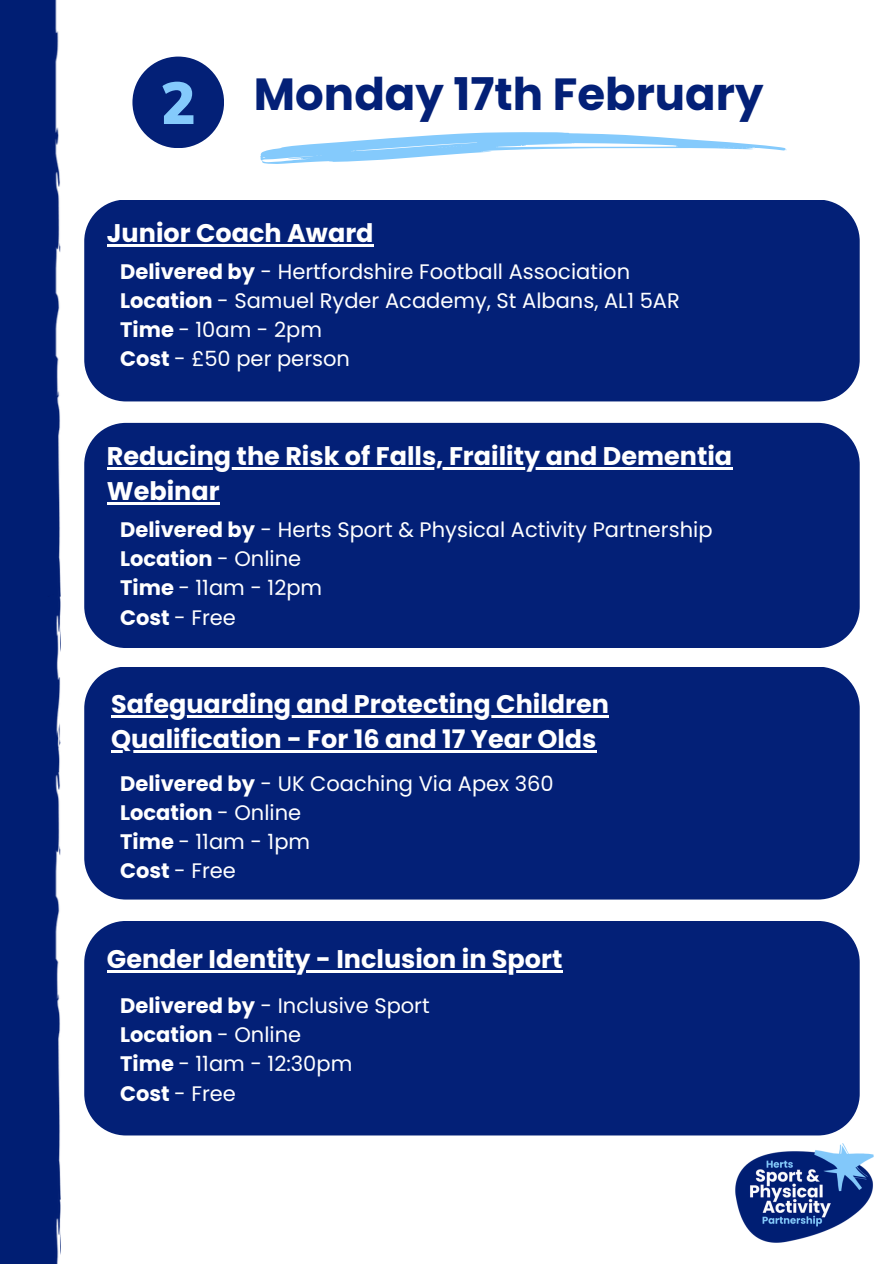
<style>
.page{position:relative;width:894px;height:1264px;background:#fff}
.page>*{position:absolute;margin:0;border:0;box-sizing:border-box;transform-origin:0 0}
.t1{font:900 58.65px "Muli";color:#84cafc}
.t2{font:700 45px "Poppins";color:#032077}
.t3{font:700 25.5px/34.8px "Poppins";color:#fff}
.t4{font:21px "Poppins";color:#fff}
.t5{font:700 21px "Poppins";color:#fff}
.s1{font-weight:700}
.s2{font-weight:400}
</style>
<div class="page">
<svg style="left:260px;top:132px;width:526px;height:32px"></svg>
<div style="left:132px;top:57px;width:92px;height:91px;background:#032077;border-radius:50%"></div>
<div style="left:0;top:0;width:60px;height:594px;background:#001e73"></div>
<div style="left:0;top:594px;width:60px;height:669px;background:#001e73"></div>
<div style="left:84px;top:200px;width:775px;height:201px;background:#032077"></div>
<hr style="left:107px;top:244px;width:266px;height:2px;background:#fff">
<div style="left:84px;top:667px;width:775px;height:232px;background:#032077"></div>
<hr style="left:111px;top:715px;width:498px;height:3px;background:#fff">
<hr style="left:111px;top:750px;width:485px;height:2px;background:#fff">
<div style="left:84px;top:423px;width:775px;height:225px;background:#032077"></div>
<hr style="left:107px;top:467px;width:625px;height:2px;background:#fff">
<hr style="left:107px;top:502px;width:113px;height:2px;background:#fff">
<img style="left:697px;top:1100px;width:177px;height:143px">
<div style="left:84px;top:921px;width:775px;height:214px;background:#032077"></div>
<hr style="left:107px;top:970px;width:455px;height:2px;background:#fff">
<p class="t1" style="left:160px;top:65px;width:37px">2</p>
<p class="t2" style="left:254px;top:62px;width:511px">Monday 17th February</p>
<p class="t3" style="left:107px;top:215px;width:268px">Junior Coach Award</p>
<h1 class="t4" style="left:120px;top:256px;width:511px"><span class="s1">Delivered by</span> - Hertfordshire Football Association</h1>
<p class="t4" style="left:120px;top:286px;width:561px"><span class="s1">Location</span> - Samuel Ryder Academy, St Albans, AL1 5AR</p>
<h2 class="t4" style="left:120px;top:315px;width:203px"><span class="s1">Time</span> - 10am - 2pm</h2>
<p class="t4" style="left:120px;top:344px;width:231px"><span class="s1">Cost</span> - £50 per person</p>
<p class="t3" style="left:107px;top:438px;width:626px">Reducing the Risk of Falls, Fraility and Dementia<br>Webinar</p>
<p class="t4" style="left:120px;top:515px;width:593px"><span class="s1">Delivered by</span> - Herts Sport &amp; Physical Activity Partnership</p>
<h2 class="t5" style="left:120px;top:544px;width:182px">Location <span class="s2">- Online</span></h2>
<p class="t4" style="left:120px;top:573px;width:203px"><span class="s1">Time</span> - 11am - 12pm</p>
<p class="t4" style="left:120px;top:602px;width:117px"><span class="s1">Cost</span> - Free</p>
<p class="t3" style="left:111px;top:687px;width:499px">Safeguarding and Protecting Children</p>
<p class="t3" style="left:111px;top:722px;width:486px">Qualification - For 16 and 17 Year Olds</p>
<p class="t4" style="left:120px;top:768px;width:435px"><span class="s1">Delivered by</span> - UK Coaching Via Apex 360</p>
<h2 class="t5" style="left:120px;top:798px;width:182px">Location <span class="s2">- Online</span></h2>
<p class="t4" style="left:120px;top:827px;width:191px"><span class="s1">Time</span> - 11am - 1pm</p>
<p class="t4" style="left:120px;top:856px;width:117px"><span class="s1">Cost</span> - Free</p>
<p class="t3" style="left:107px;top:941px;width:457px">Gender Identity - Inclusion in Sport</p>
<h2 class="t4" style="left:120px;top:990px;width:311px"><span class="s1">Delivered by</span> - Inclusive Sport</h2>
<p class="t5" style="left:120px;top:1020px;width:182px">Location <span class="s2">- Online</span></p>
<p class="t4" style="left:120px;top:1049px;width:233px"><span class="s1">Time</span> - 11am - 12:30pm</p>
<p class="t4" style="left:120px;top:1078px;width:117px"><span class="s1">Cost</span> - Free</p>
</div>
